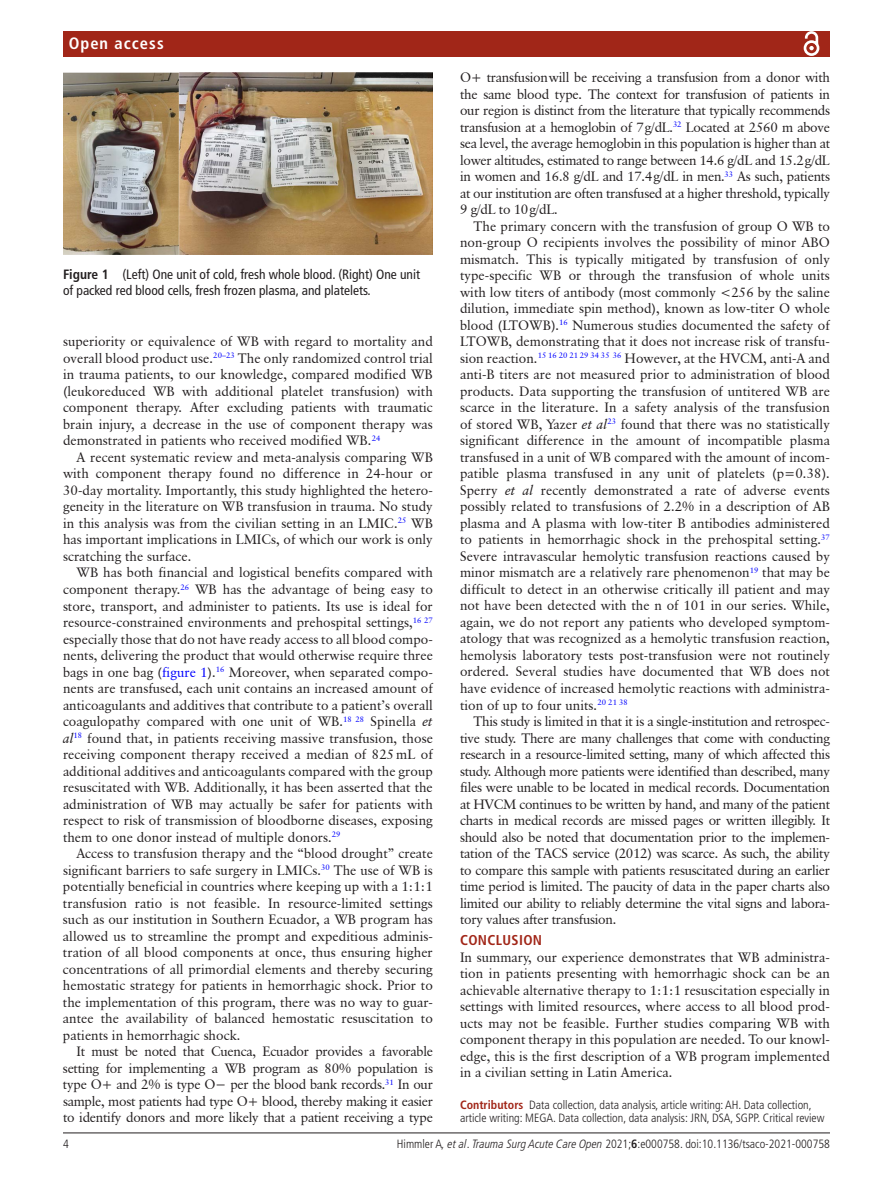
<style>
.page{position:relative;width:893px;height:1191px;background:#fff}
.page>*{position:absolute;margin:0;border:0;box-sizing:border-box;transform-origin:0 0}
.t1{font:700 condensed 16.5px "Frutiger LT Std";letter-spacing:.065em;color:#fff}
.t2{font:700 condensed 14.25px "Frutiger LT Pro";letter-spacing:.025em;color:#a12618}
.t3{font:13.5px/16.5px "Classical Garamond BT";color:#231f20;text-align:justify}
.t4{font:condensed 13.5px/16.5px "Frutiger LT Pro";color:#231f20}
.t5{font:300 condensed 12px/13.5px "Frutiger LT Pro";color:#231f20}
.s1{font-weight:700}
.s2{color:#00f}
.s3{font-style:italic}
.s4{font-weight:700;color:#a12618}
</style>
<div class="page">
<hr style="left:63px;top:1132px;width:767px;height:1px;background:#231f20">
<div style="left:63px;top:31px;width:767px;height:25px;background:#a12618"></div>
<svg style="left:802px;top:31px;width:19px;height:26px"></svg>
<img style="left:63px;top:72px;width:370px;height:183px">
<p class="t1" style="left:69px;top:34px;width:97px">Open access</p>
<p class="t4" style="left:63px;top:266px;width:359px"><span class="s1">Figure 1</span> (Left) One unit of cold, fresh whole blood. (Right) One unit of packed red blood cells, fresh frozen plasma, and platelets.</p>
<p class="t3" style="left:63px;top:333px;width:371px">superiority or equivalence of WB with regard to mortality and overall blood product use.<sup>20–23</sup> The only randomized control trial in trauma patients, to our knowledge, compared modified WB (leukoreduced WB with additional platelet transfusion) with component therapy. After excluding patients with traumatic brain injury, a decrease in the use of component therapy was demonstrated in patients who received modified WB.<sup>24</sup></p>
<p class="t3" style="left:63px;top:449px;width:371px;text-indent:14px">A recent systematic review and meta-analysis comparing WB with component therapy found no difference in 24-hour or 30-day mortality. Importantly, this study highlighted the hetero&shy;geneity in the literature on WB transfusion in trauma. No study in this analysis was from the civilian setting in an LMIC.<sup>25</sup> WB has important implications in LMICs, of which our work is only scratching the surface.</p>
<p class="t3" style="left:63px;top:564px;width:371px;text-indent:14px">WB has both financial and logistical benefits compared with component therapy.<sup>26</sup> WB has the advantage of being easy to store, transport, and administer to patients. Its use is ideal for resource-constrained environments and prehospital settings,<sup>16</sup> <sup>27 </sup>especially those that do not have ready access to all blood compo&shy;nents, delivering the product that would otherwise require three bags in one bag (<span class="s2">figure 1</span>).<sup>16</sup> Moreover, when separated compo&shy;nents are transfused, each unit contains an increased amount of anticoagulants and additives that contribute to a patient’s overall coagulopathy compared with one unit of WB.<sup>18</sup> <sup>28</sup> Spinella <span class="s3">et al</span><sup>18</sup> found that, in patients receiving massive transfusion, those receiving component therapy received a median of 825mL of additional additives and anticoagulants compared with the group resuscitated with WB. Additionally, it has been asserted that the administration of WB may actually be safer for patients with respect to risk of transmission of bloodborne diseases, exposing them to one donor instead of multiple donors.<sup>29</sup></p>
<p class="t3" style="left:63px;top:845px;width:371px;text-indent:14px">Access to transfusion therapy and the “blood drought” create significant barriers to safe surgery in LMICs.<sup>30</sup> The use of WB is potentially beneficial in countries where keeping up with a 1:1:1 transfusion ratio is not feasible. In resource-limited settings such as our institution in Southern Ecuador, a WB program has allowed us to streamline the prompt and expeditious adminis&shy;tration of all blood components at once, thus ensuring higher concentrations of all primordial elements and thereby securing hemostatic strategy for patients in hemorrhagic shock. Prior to the implementation of this program, there was no way to guar&shy;antee the availability of balanced hemostatic resuscitation to patients in hemorrhagic shock.</p>
<p class="t3" style="left:63px;top:1043px;width:372px;text-indent:14px">It must be noted that Cuenca, Ecuador provides a favorable setting for implementing a WB program as 80% population is type O+ and 2% is type O− per the blood bank records.<sup>31</sup> In our sample, most patients had type O+ blood, thereby making it easier to identify donors and more likely that a patient receiving a type</p>
<p class="t3" style="left:460px;top:69px;width:372px">O+ transfusionwill be receiving a transfusion from a donor with the same blood type. The context for transfusion of patients in our region is distinct from the literature that typically recommends transfusion at a hemoglobin of 7g/dL.<sup>32</sup> Located at 2560 m above sea level, the average hemoglobin in this population is higher than at lower altitudes, estimated to range between 14.6 g/dL and 15.2g/dL in women and 16.8 g/dL and 17.4g/dL in men.<sup>33</sup> As such, patients at our institution are often transfused at a higher threshold, typically 9 g/dL to 10g/dL.</p>
<p class="t3" style="left:460px;top:218px;width:371px;text-indent:14px">The primary concern with the transfusion of group O WB to non-group O recipients involves the possibility of minor ABO mismatch. This is typically mitigated by transfusion of only type-specific WB or through the transfusion of whole units with low titers of antibody (most commonly &lt;256 by the saline dilution, immediate spin method), known as low-titer O whole blood (LTOWB).<sup>16</sup> Numerous studies documented the safety of LTOWB, demonstrating that it does not increase risk of transfu&shy;sion reaction.<sup>15</sup> <sup>16</sup> <sup>20</sup> <sup>21</sup> <sup>29</sup> <sup>34</sup> <sup>35</sup> <sup>36</sup> However, at the HVCM, anti-A and anti-B titers are not measured prior to administration of blood products. Data supporting the transfusion of untitered WB are scarce in the literature. In a safety analysis of the transfusion of stored WB, Yazer <span class="s3">et al</span><sup>23</sup> found that there was no statistically significant difference in the amount of incompatible plasma transfused in a unit of WB compared with the amount of incom&shy;patible plasma transfused in any unit of platelets (p=0.38).<br>Sperry <span class="s3">et al</span> recently demonstrated a rate of adverse events possibly related to transfusions of 2.2% in a description of AB plasma and A plasma with low-titer B antibodies administered to patients in hemorrhagic shock in the prehospital setting.<sup>37<br></sup>Severe intravascular hemolytic transfusion reactions caused by minor mismatch are a relatively rare phenomenon<sup>19</sup> that may be difficult to detect in an otherwise critically ill patient and may not have been detected with the n of 101 in our series. While, again, we do not report any patients who developed symptom&shy;atology that was recognized as a hemolytic transfusion reaction, hemolysis laboratory tests post-transfusion were not routinely ordered. Several studies have documented that WB does not have evidence of increased hemolytic reactions with administra&shy;tion of up to four units.<sup>20</sup> <sup>21</sup> <sup>38</sup></p>
<p class="t3" style="left:460px;top:713px;width:372px;text-indent:14px">This study is limited in that it is a single-institution and retrospec&shy;tive study. There are many challenges that come with conducting research in a resource-limited setting, many of which affected this study. Although more patients were identified than described, many files were unable to be located in medical records. Documentation at HVCM continues to be written by hand, and many of the patient charts in medical records are missed pages or written illegibly. It should also be noted that documentation prior to the implemen&shy;tation of the TACS service (2012) was scarce. As such, the ability to compare this sample with patients resuscitated during an earlier time period is limited. The paucity of data in the paper charts also limited our ability to reliably determine the vital signs and labora&shy;tory values after transfusion.</p>
<p class="t2" style="left:460px;top:931px;width:84px">CONCLUSION</p>
<p class="t3" style="left:460px;top:948px;width:371px">In summary, our experience demonstrates that WB administra&shy;tion in patients presenting with hemorrhagic shock can be an achievable alternative therapy to 1:1:1 resuscitation especially in settings with limited resources, where access to all blood prod&shy;ucts may not be feasible. Further studies comparing WB with component therapy in this population are needed. To our knowl&shy;edge, this is the first description of a WB program implemented in a civilian setting in Latin America.</p>
<p class="t5" style="left:460px;top:1098px;width:366px"><span class="s4">Contributors</span> Data collection, data analysis, article writing: AH. Data collection, article writing: MEGA. Data collection, data analysis: JRN, DSA, SGPP. Critical review</p>
<p class="t5" style="left:63px;top:1136px;width:7px">4</p>
<p class="t5" style="left:397px;top:1136px;width:435px">Himmler A<span class="s3">, et al</span>. <span class="s3">Trauma Surg Acute Care Open</span> 2021;<span class="s1">6</span>:e000758. doi:10.1136/tsaco-2021-000758</p>
</div>
